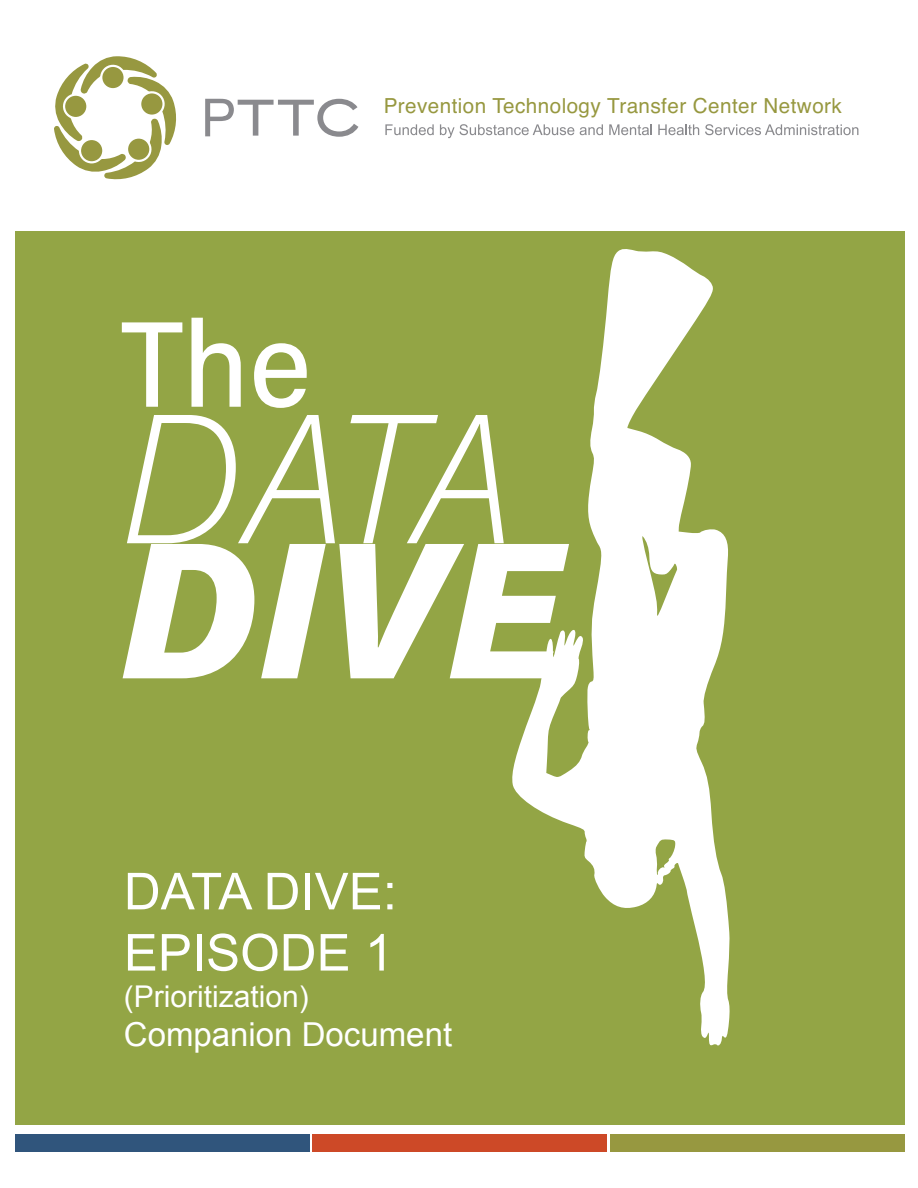
<style>
.page{position:relative;width:918px;height:1188px;background:#fff}
.page>*{position:absolute;margin:0;border:0;box-sizing:border-box;transform-origin:0 0}
.t1{font:51px "Arial";color:#fff}
.t2{font:33px "Arial";color:#fff}
.t3{font:30px "Arial";color:#fff}
.t4{font:20.7px "Helvetica";letter-spacing:.02em;color:#979840}
</style>
<div class="page">
<div style="left:15px;top:231px;width:890px;height:894px;background:#93a545"></div>
<svg style="left:511px;top:249px;width:219px;height:797px"></svg>
<svg style="left:122px;top:322px;width:60px;height:85px"></svg>
<svg style="left:191px;top:318px;width:50px;height:89px"></svg>
<svg style="left:254px;top:343px;width:53px;height:65px"></svg>
<svg style="left:123px;top:415px;width:446px;height:263px"></svg>
<svg style="left:385px;top:124px;width:49px;height:11px"></svg>
<svg style="left:440px;top:124px;width:134px;height:14px"></svg>
<svg style="left:580px;top:124px;width:23px;height:11px"></svg>
<svg style="left:609px;top:124px;width:43px;height:11px"></svg>
<svg style="left:658px;top:124px;width:41px;height:11px"></svg>
<svg style="left:705px;top:124px;width:153px;height:11px"></svg>
<svg style="left:205px;top:99px;width:153px;height:38px"></svg>
<svg style="left:54px;top:56px;width:123px;height:123px"></svg>
<div style="left:141px;top:93px;width:21px;height:22px;background:#979840;border-radius:50%"></div>
<div style="left:15px;top:1134px;width:295px;height:18px;background:#30557c"></div>
<div style="left:312px;top:1134px;width:295px;height:18px;background:#cd4927"></div>
<div style="left:610px;top:1134px;width:295px;height:18px;background:#979840"></div>
<p class="t4" style="left:384px;top:90px;width:460px">Prevention Technology Transfer Center Network</p>
<p class="t1" style="left:124px;top:858px;width:275px">DATA DIVE:</p>
<p class="t1" style="left:124px;top:919px;width:271px">EPISODE 1</p>
<p class="t3" style="left:124px;top:976px;width:187px">(Prioritization)</p>
<p class="t2" style="left:124px;top:1013px;width:330px">Companion Document</p>
</div>
